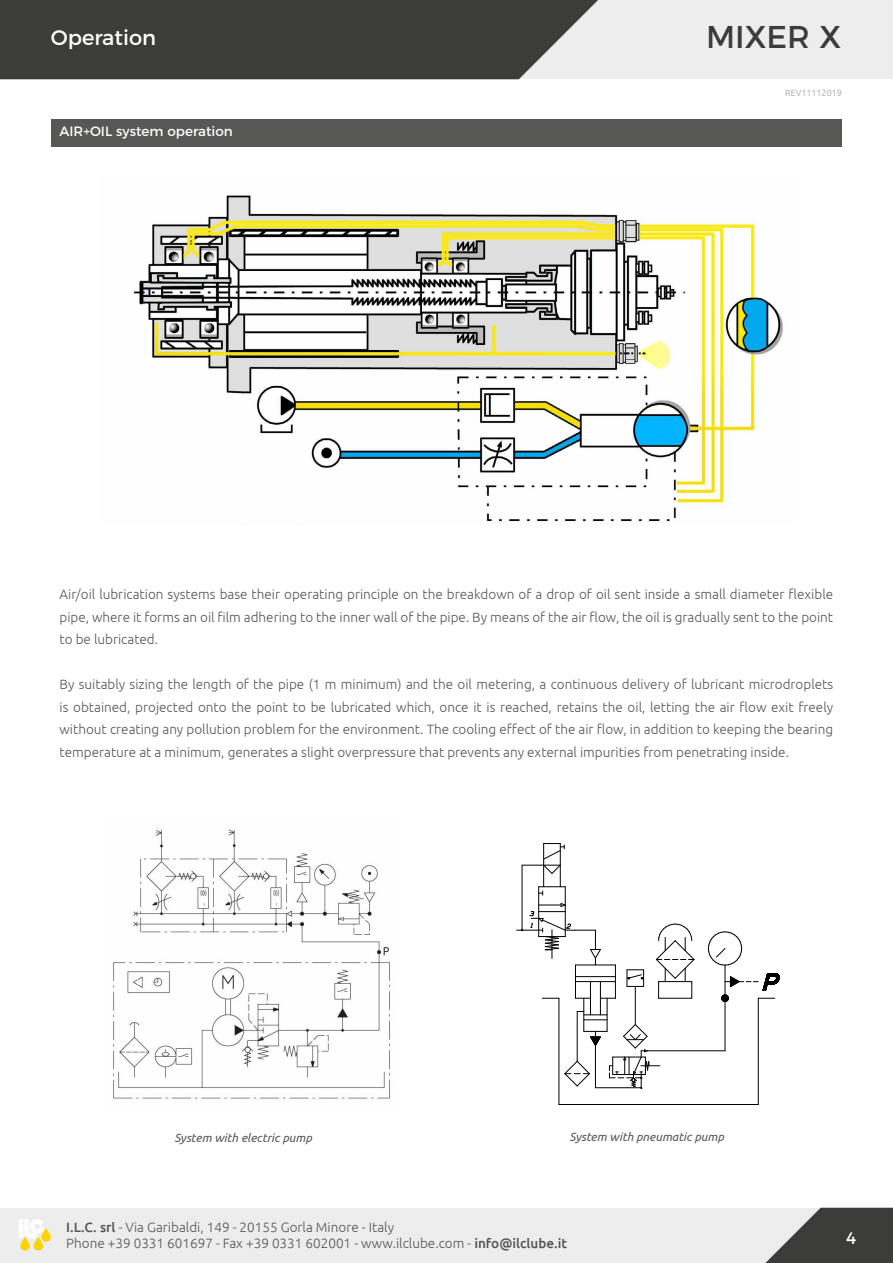
<style>
.page{position:relative;width:893px;height:1263px;background:#fff}
.page>*{position:absolute;margin:0;border:0;box-sizing:border-box;transform-origin:0 0}
.t1{font:31.5px "Montserrat";color:#3c3c3b}
.t2{font:21px "Montserrat";color:#fff}
.t3{font:16.5px "Montserrat";color:#fff}
.t4{font:300 13.5px/22.5px "Ubuntu";color:#575756;text-align:justify}
.t5{font:13.5px "Montserrat";color:#fff}
.t6{font:italic 12px "Ubuntu";color:#575756}
.t7{font:300 9px "Ubuntu";color:#9d9d9c}
.s1{font-weight:500}
</style>
<div class="page">
<div style="left:0;top:1208px;width:893px;height:55px;background:#ededed"></div>
<div style="left:0;top:0;width:893px;height:79px;background:#ededed"></div>
<svg style="left:0;top:0;width:598px;height:79px;background:#484847"></svg>
<svg style="left:765px;top:1208px;width:128px;height:55px"></svg>
<svg style="left:20px;top:1237px;width:10px;height:13px"></svg>
<svg style="left:34px;top:1237px;width:9px;height:13px"></svg>
<svg style="left:41px;top:1228px;width:10px;height:14px"></svg>
<svg style="left:19px;top:1219px;width:24px;height:19px"></svg>
<hr style="left:522px;top:865px;width:1px;height:65px;background:#000">
<hr style="left:647px;top:1050px;width:78px;height:1px;background:#000">
<hr style="left:543px;top:843px;width:1px;height:44px;background:#000">
<hr style="left:560px;top:843px;width:1px;height:44px;background:#000">
<hr style="left:565px;top:887px;width:1px;height:49px;background:#000">
<hr style="left:538px;top:887px;width:1px;height:49px;background:#000">
<svg style="left:539px;top:886px;width:26px;height:9px"></svg>
<svg style="left:522px;top:843px;width:43px;height:31px"></svg>
<hr style="left:725px;top:998px;width:1px;height:53px;background:#000">
<svg style="left:575px;top:998px;width:15px;height:1px"></svg>
<svg style="left:601px;top:998px;width:14px;height:1px"></svg>
<hr style="left:600px;top:981px;width:1px;height:34px;background:#000">
<hr style="left:590px;top:981px;width:1px;height:34px;background:#000">
<hr style="left:575px;top:976px;width:40px;height:1px;background:#000">
<hr style="left:575px;top:981px;width:40px;height:1px;background:#000">
<hr style="left:607px;top:998px;width:1px;height:33px;background:#000">
<hr style="left:583px;top:998px;width:1px;height:33px;background:#000">
<hr style="left:615px;top:965px;width:1px;height:33px;background:#000">
<hr style="left:575px;top:965px;width:1px;height:33px;background:#000">
<hr style="left:575px;top:965px;width:40px;height:1px;background:#000">
<hr style="left:559px;top:1104px;width:199px;height:1px;background:#000">
<hr style="left:758px;top:998px;width:1px;height:106px;background:#000">
<svg style="left:542px;top:998px;width:17px;height:1px"></svg>
<hr style="left:559px;top:998px;width:1px;height:106px;background:#000">
<svg style="left:656px;top:924px;width:39px;height:74px"></svg>
<hr style="left:635px;top:986px;width:1px;height:38px;background:#000">
<hr style="left:659px;top:998px;width:33px;height:1px;background:#000">
<hr style="left:725px;top:965px;width:1px;height:33px;background:#000">
<svg style="left:708px;top:931px;width:34px;height:34px"></svg>
<svg style="left:564px;top:1011px;width:96px;height:78px"></svg>
<svg style="left:517px;top:903px;width:84px;height:62px"></svg>
<svg style="left:721px;top:973px;width:59px;height:29px"></svg>
<svg style="left:627px;top:969px;width:17px;height:18px"></svg>
<img style="left:134px;top:195px;width:649px;height:327px">
<img style="left:113px;top:829px;width:277px;height:270px">
<div style="left:51px;top:25px;width:166px;height:28px;background:#3c3c3b"></div>
<div style="left:51px;top:119px;width:791px;height:28px;background:#575756"></div>
<h2 class="t2" style="left:51px;top:21px;width:107px">Operation</h2>
<h1 class="t1" style="left:706px;top:11px;width:137px">MIXER X</h1>
<h2 class="t2" style="left:51px;top:21px;width:167px">Funzionamento</h2>
<p class="t5" style="left:60px;top:121px;width:175px">AIR+OIL system operation</p>
<p class="t7" style="left:785px;top:88px;width:58px">REV11112019</p>
<p class="t4" style="left:60px;top:583px;width:775px">Air/oil lubrication systems base their operating principle on the breakdown of a drop of oil sent inside a small diameter flexible pipe, where it forms an oil film adhering to the inner wall of the pipe. By means of the air flow, the oil is gradually sent to the point to be lubricated.</p>
<p class="t4" style="left:60px;top:673px;width:775px">By suitably sizing the length of the pipe (1 m minimum) and the oil metering, a continuous delivery of lubricant microdroplets is obtained, projected onto the point to be lubricated which, once it is reached, retains the oil, letting the air flow exit freely without creating any pollution problem for the environment. The cooling effect of the air flow, in addition to keeping the bearing temperature at a minimum, generates a slight overpressure that prevents any external impurities from penetrating inside.</p>
<p class="t6" style="left:174px;top:1130px;width:139px">System with electric pump</p>
<p class="t6" style="left:569px;top:1129px;width:156px">System with pneumatic pump</p>
<p class="t4" style="left:66px;top:1219px;width:502px;line-height:16.2px"><span class="s1">I.L.C. srl</span> - Via Garibaldi, 149 - 20155 Gorla Minore - Italy<br>Phone +39 0331 601697 - Fax +39 0331 602001 - www.ilclube.com - <span class="s1">info@ilclube.it</span></p>
<p class="t3" style="left:846px;top:1225px;width:12px">4</p>
</div>
